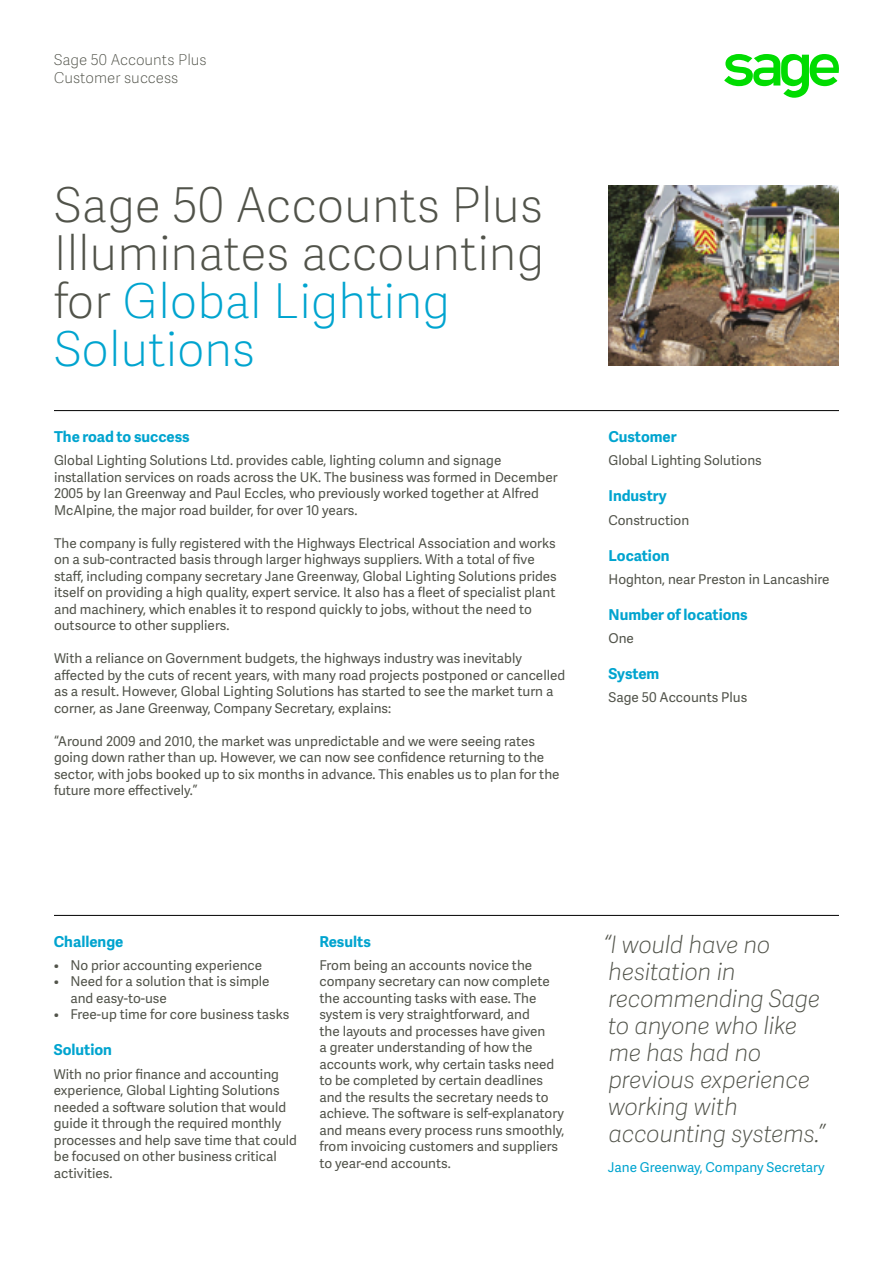
<style>
.page{position:relative;width:893px;height:1263px;background:#fff}
.page>*{position:absolute;margin:0;border:0;box-sizing:border-box;transform-origin:0 0}
.t1{font:48px/48px "Adelle Sans SAGE Th";color:#51534a}
.t2{font:italic 24px/27px "Adelle Sans SAGE Th";letter-spacing:-.015em;color:#51534a}
.t3{font:700 15px "Adelle Sans SAGE";color:#00a4cf}
.t4{font:15px/18px "Adelle Sans SAGE Th";color:#51534a}
.t5{font:13.5px/16.5px "Adelle Sans SAGE";color:#51534a}
.t6{font:13.5px "Adelle Sans SAGE";color:#00a4cf}
.s1{color:#00a4cf}
</style>
<div class="page">
<svg style="left:724px;top:54px;width:115px;height:44px"></svg>
<img style="left:608px;top:186px;width:231px;height:179px">
<hr style="left:54px;top:410px;width:785px;height:1px;background:#000">
<hr style="left:54px;top:915px;width:785px;height:1px;background:#000">
<p class="t4" style="left:54px;top:51px;width:154px">Sage 50 Accounts Plus<br>Customer success</p>
<h1 class="t1" style="left:54px;top:179px;width:492px">Sage 50 Accounts Plus<br>Illuminates accounting for <span class="s1">Global Lighting<br>Solutions</span></h1>
<p class="t3" style="left:54px;top:426px;width:137px">The road to success</p>
<p class="t5" style="left:54px;top:452px;width:505px">Global Lighting Solutions Ltd. provides cable, lighting column and signage installation services on roads across the UK. The business was formed in December 2005 by Ian Greenway and Paul Eccles, who previously worked together at Alfred McAlpine, the major road builder, for over 10 years.</p>
<p class="t5" style="left:54px;top:534px;width:504px">The company is fully registered with the Highways Electrical Association and works on a sub-contracted basis through larger highways suppliers. With a total of five staff, including company secretary Jane Greenway, Global Lighting Solutions prides itself on providing a high quality, expert service. It also has a fleet of specialist plant and machinery, which enables it to respond quickly to jobs, without the need to outsource to other suppliers.</p>
<p class="t5" style="left:54px;top:650px;width:513px">With a reliance on Government budgets, the highways industry was inevitably affected by the cuts of recent years, with many road projects postponed or cancelled as a result. However, Global Lighting Solutions has started to see the market turn a corner, as Jane Greenway, Company Secretary, explains:</p>
<p class="t5" style="left:54px;top:732px;width:507px">“Around 2009 and 2010, the market was unpredictable and we were seeing rates going down rather than up. However, we can now see confidence returning to the sector, with jobs booked up to six months in advance. This enables us to plan for the future more effectively.”</p>
<p class="t3" style="left:608px;top:426px;width:70px">Customer</p>
<p class="t5" style="left:608px;top:452px;width:155px">Global Lighting Solutions</p>
<p class="t3" style="left:608px;top:485px;width:60px">Industry</p>
<p class="t5" style="left:608px;top:511px;width:82px">Construction</p>
<p class="t3" style="left:608px;top:544px;width:63px">Location</p>
<p class="t5" style="left:608px;top:570px;width:223px">Hoghton, near Preston in Lancashire</p>
<p class="t3" style="left:608px;top:604px;width:141px">Number of locations</p>
<p class="t5" style="left:608px;top:630px;width:27px">One</p>
<p class="t3" style="left:608px;top:663px;width:52px">System</p>
<p class="t5" style="left:608px;top:689px;width:140px">Sage 50 Accounts Plus</p>
<p class="t3" style="left:54px;top:930px;width:71px">Challenge</p>
<p class="t5" style="left:54px;top:956px;width:210px">• No prior accounting experience</p>
<p class="t5" style="left:70px;top:973px;width:201px;text-indent:-16px">• Need for a solution that is simple and easy-to-use</p>
<p class="t5" style="left:54px;top:1006px;width:237px">• Free-up time for core business tasks</p>
<p class="t3" style="left:54px;top:1039px;width:60px">Solution</p>
<p class="t5" style="left:54px;top:1065px;width:245px">With no prior finance and accounting experience, Global Lighting Solutions needed a software solution that would guide it through the required monthly processes and help save time that could be focused on other business critical activities.</p>
<p class="t3" style="left:319px;top:930px;width:53px">Results</p>
<p class="t5" style="left:319px;top:956px;width:246px">From being an accounts novice the company secretary can now complete the accounting tasks with ease. The system is very straightforward, and<br>the layouts and processes have given<br>a greater understanding of how the accounts work, why certain tasks need to be completed by certain deadlines and the results the secretary needs to achieve. The software is self-explanatory and means every process runs smoothly, from invoicing customers and suppliers to year-end accounts.</p>
<h2 class="t2" style="left:603px;top:930px;width:223px">“I would have no hesitation in recommending Sage to anyone who like me has had no previous experience working with accounting systems.”</h2>
<p class="t6" style="left:608px;top:1158px;width:218px">Jane Greenway, Company Secretary</p>
</div>
